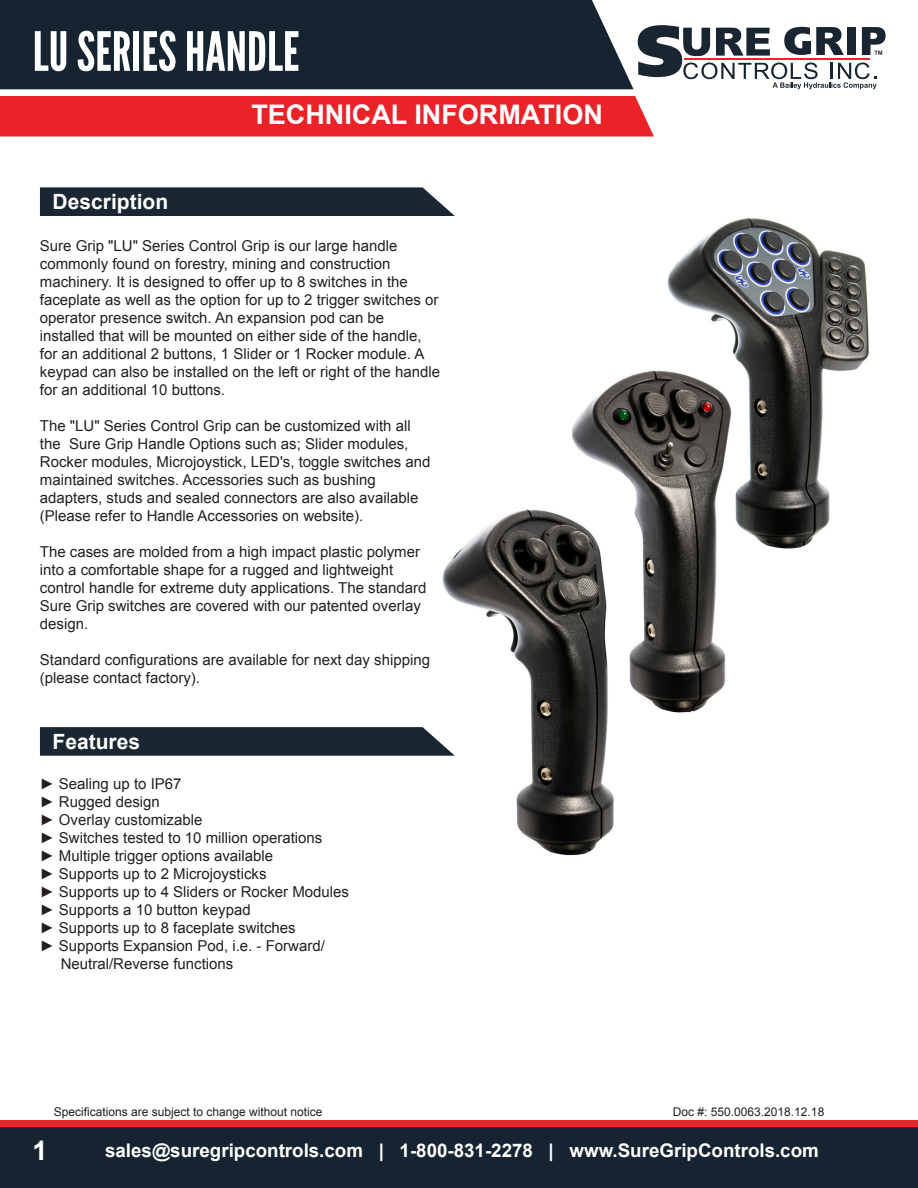
<style>
.page{position:relative;width:918px;height:1188px;background:#fff}
.page>*{position:absolute;margin:0;border:0;box-sizing:border-box;transform-origin:0 0}
.t1{font:72px "League Gothic";color:#fff}
.t2{font:54px "League Gothic";color:#fff}
.t3{font:700 27px "Arial";color:#fff}
.t4{font:700 21px "Arial";color:#fff}
.t5{font:700 18.75px "Arial";color:#fff}
.t6{font:15px/18px "Arial";color:#231f20}
.t7{font:12px "Arial";color:#231f20}
</style>
<div class="page">
<div style="left:0;top:1127px;width:918px;height:61px;background:#162431"></div>
<div style="left:0;top:0;width:634px;height:89px;background:#162431"></div>
<div style="left:0;top:1120px;width:918px;height:7px;background:#ea2329"></div>
<div style="left:0;top:96px;width:654px;height:40px;background:#ea2329"></div>
<svg style="left:638px;top:25px;width:248px;height:64px"></svg>
<img style="left:667px;top:218px;width:202px;height:331px">
<img style="left:573px;top:369px;width:161px;height:344px">
<img style="left:442px;top:504px;width:178px;height:352px">
<svg style="left:40px;top:187px;width:415px;height:29px;background:#26313c"></svg>
<svg style="left:40px;top:727px;width:415px;height:29px;background:#25313c"></svg>
<p class="t1" style="left:68px;top:3px;width:214px">CYLINDERS</p>
<p class="t2" style="left:33px;top:19px;width:268px">LU SERIES HANDLE</p>
<p class="t3" style="left:251px;top:96px;width:353px">TECHNICAL INFORMATION</p>
<p class="t4" style="left:53px;top:188px;width:117px">Description</p>
<p class="t6" style="left:40px;top:237px;width:359px">Sure Grip "LU" Series Control Grip is our large handle</p>
<p class="t6" style="left:40px;top:255px;width:352px">commonly found on forestry, mining and construction</p>
<p class="t6" style="left:40px;top:273px;width:369px">machinery. It is designed to offer up to 8 switches in the</p>
<p class="t6" style="left:40px;top:291px;width:400px">faceplate as well as the option for up to 2 trigger switches or operator presence switch. An expansion pod can be</p>
<p class="t6" style="left:40px;top:327px;width:383px">installed that will be mounted on either side of the handle,</p>
<p class="t6" style="left:40px;top:345px;width:386px">for an additional 2 buttons, 1 Slider or 1 Rocker module. A</p>
<p class="t6" style="left:40px;top:363px;width:402px">keypad can also be installed on the left or right of the handle for an additional 10 buttons.</p>
<p class="t6" style="left:40px;top:417px;width:392px">The "LU" Series Control Grip can be customized with all the Sure Grip Handle Options such as; Slider modules, Rocker modules, Microjoystick, LED's, toggle switches and maintained switches. Accessories such as bushing</p>
<p class="t6" style="left:40px;top:489px;width:380px">adapters, studs and sealed connectors are also available</p>
<p class="t6" style="left:40px;top:507px;width:325px">(Please refer to Handle Accessories on website).</p>
<p class="t6" style="left:40px;top:543px;width:382px">The cases are molded from a high impact plastic polymer</p>
<p class="t6" style="left:40px;top:561px;width:355px">into a comfortable shape for a rugged and lightweight</p>
<p class="t6" style="left:40px;top:579px;width:388px">control handle for extreme duty applications. The standard<br>Sure Grip switches are covered with our patented overlay</p>
<p class="t6" style="left:40px;top:615px;width:50px">design.</p>
<p class="t6" style="left:40px;top:651px;width:392px">Standard configurations are available for next day shipping (please contact factory).</p>
<p class="t4" style="left:53px;top:728px;width:89px">Features</p>
<p class="t6" style="left:40px;top:775px;width:143px">► Sealing up to IP67</p>
<p class="t6" style="left:40px;top:793px;width:121px">► Rugged design</p>
<p class="t6" style="left:40px;top:811px;width:164px">► Overlay customizable</p>
<p class="t6" style="left:40px;top:829px;width:284px">► Switches tested to 10 million operations</p>
<p class="t6" style="left:40px;top:847px;width:235px">► Multiple trigger options available</p>
<p class="t6" style="left:40px;top:865px;width:228px">► Supports up to 2 Microjoysticks</p>
<p class="t6" style="left:40px;top:883px;width:311px">► Supports up to 4 Sliders or Rocker Modules</p>
<p class="t6" style="left:40px;top:901px;width:212px">► Supports a 10 button keypad</p>
<p class="t6" style="left:40px;top:919px;width:257px">► Supports up to 8 faceplate switches</p>
<p class="t6" style="left:40px;top:937px;width:286px">► Supports Expansion Pod, i.e. - Forward/</p>
<p class="t6" style="left:61px;top:955px;width:174px">Neutral/Reverse functions</p>
<p class="t3" style="left:32px;top:1133px;width:17px">1</p>
<p class="t7" style="left:54px;top:1104px;width:270px">Specifications are subject to change without notice</p>
<p class="t7" style="left:673px;top:1104px;width:153px">Doc #: 550.0063.2018.12.18</p>
<p class="t5" style="left:105px;top:1138px;width:715px">sales@suregripcontrols.com | 1-800-831-2278 | www.SureGripControls.com</p>
</div>
